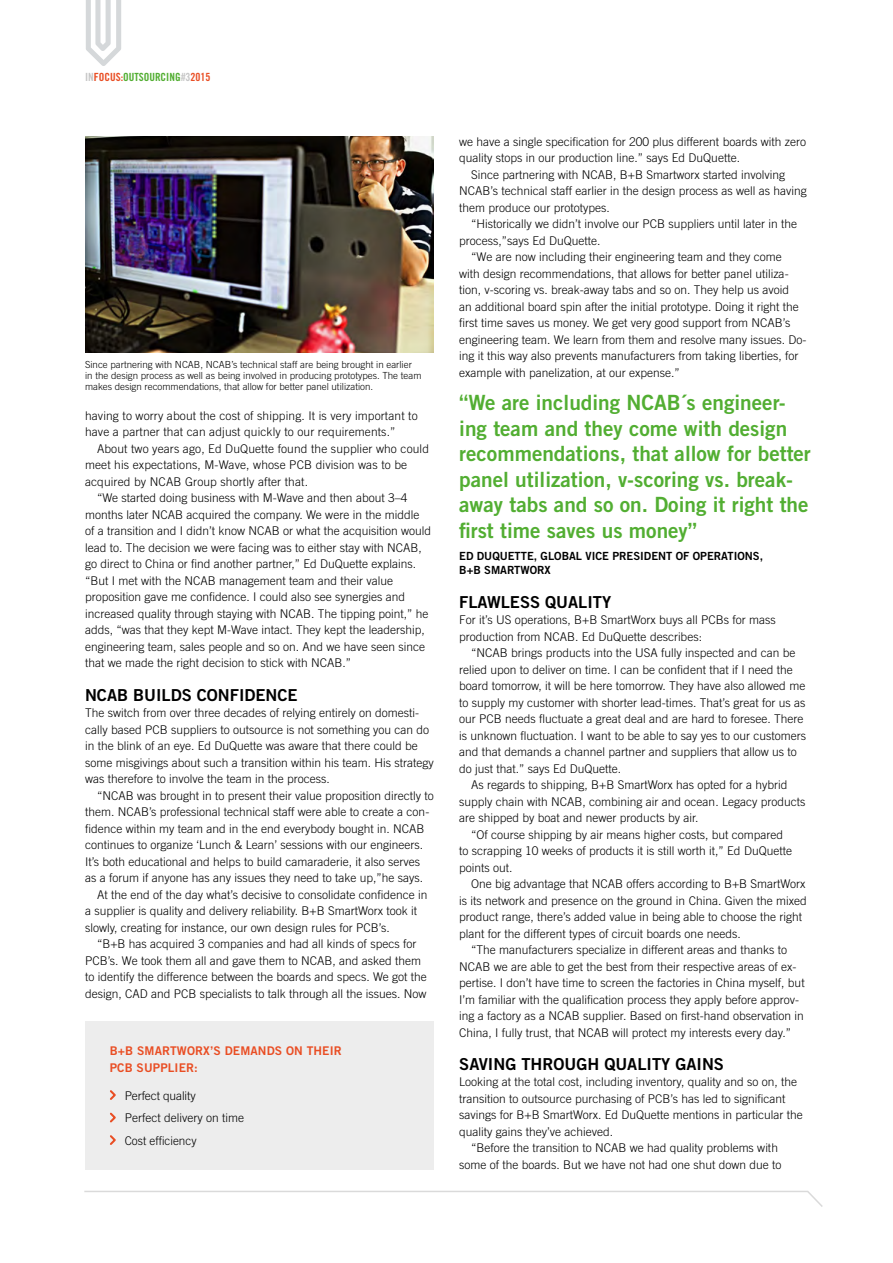
<style>
.page{position:relative;width:893px;height:1263px;background:#fff}
.page>*{position:absolute;margin:0;border:0;box-sizing:border-box;transform-origin:0 0}
.t1{font:21px/25.5px "Trade Gothic LT Bold Two";color:#52ae32}
.t2{font:16.5px "Trade Gothic LT Bold Two";color:#000}
.t3{font:300 12px/16.5px "Trade Gothic LT";color:#000}
.t4{font:12px/16.5px "Trade Gothic LT Bold Two";letter-spacing:.01em;color:#e94e24}
.t5{font:11.25px/13.5px "Trade Gothic LT Bold Two";color:#000}
.t6{font:11.25px "Trade Gothic LT Bold Cond Twenty";color:#52ae32}
.t7{font:300 9.75px/11.2px "Trade Gothic LT";color:#000}
.s1{color:#c6c6c6}
.s2{color:#e94e24}
</style>
<div class="page">
<svg style="left:86px;top:0;width:35px;height:66px"></svg>
<svg style="left:84px;top:1190px;width:739px;height:17px"></svg>
<img style="left:85px;top:136px;width:349px;height:217px">
<div style="left:85px;top:1020px;width:349px;height:149px;background:#ededed"></div>
<svg style="left:110px;top:1090px;width:6px;height:10px"></svg>
<svg style="left:110px;top:1112px;width:6px;height:11px"></svg>
<svg style="left:110px;top:1135px;width:6px;height:10px"></svg>
<p class="t6" style="left:85px;top:70px;width:127px"><span class="s1">IN</span><span class="s2">FOCUS:</span>OUTSOURCING<span class="s1">#3</span><span class="s2">2015</span></p>
<p class="t7" style="left:85px;top:358px;width:338px">Since partnering with NCAB, NCAB’s technical staff are being brought in earlier in the design process as well as being involved in producing prototypes. The team makes design recommendations, that allow for better panel utilization.</p>
<p class="t3" style="left:85px;top:407px;width:334px">having to worry about the cost of shipping. It is very important to have a partner that can adjust quickly to our requirements.”</p>
<p class="t3" style="left:97px;top:440px;width:333px">About two years ago, Ed DuQuette found the supplier who could</p>
<p class="t3" style="left:85px;top:457px;width:324px">meet his expectations, M-Wave, whose PCB division was to be</p>
<p class="t3" style="left:85px;top:473px;width:224px">acquired by NCAB Group shortly after that.</p>
<p class="t3" style="left:97px;top:490px;width:312px">“We started doing business with M-Wave and then about 3–4</p>
<p class="t3" style="left:85px;top:506px;width:336px">months later NCAB acquired the company. We were in the middle</p>
<p class="t3" style="left:85px;top:523px;width:348px">of a transition and I didn’t know NCAB or what the acquisition would</p>
<p class="t3" style="left:85px;top:539px;width:338px">lead to. The decision we were facing was to either stay with NCAB,</p>
<p class="t3" style="left:85px;top:556px;width:333px">go direct to China or find another partner,” Ed DuQuette explains.</p>
<p class="t3" style="left:85px;top:572px;width:310px">“But I met with the NCAB management team and their value</p>
<p class="t3" style="left:85px;top:589px;width:322px">proposition gave me confidence. I could also see synergies and</p>
<p class="t3" style="left:85px;top:605px;width:345px">increased quality through staying with NCAB. The tipping point,” he</p>
<p class="t3" style="left:85px;top:622px;width:341px">adds, “was that they kept M-Wave intact. They kept the leadership,</p>
<p class="t3" style="left:85px;top:638px;width:342px">engineering team, sales people and so on. And we have seen since</p>
<p class="t3" style="left:85px;top:655px;width:268px">that we made the right decision to stick with NCAB.”</p>
<h2 class="t2" style="left:85px;top:684px;width:214px">NCAB BUILDS CONFIDENCE</h2>
<p class="t3" style="left:85px;top:704px;width:350px">The switch from over three decades of relying entirely on domesti&shy;cally based PCB suppliers to outsource is not something you can do in the blink of an eye. Ed DuQuette was aware that there could be some misgivings about such a transition within his team. His strategy was therefore to involve the team in the process.</p>
<p class="t3" style="left:97px;top:787px;width:338px">“NCAB was brought in to present their value proposition directly to</p>
<p class="t3" style="left:85px;top:803px;width:346px">them. NCAB’s professional technical staff were able to create a con-</p>
<p class="t3" style="left:85px;top:820px;width:341px">fidence within my team and in the end everybody bought in. NCAB</p>
<p class="t3" style="left:85px;top:836px;width:340px">continues to organize ‘Lunch &amp; Learn’ sessions with our engineers.</p>
<p class="t3" style="left:85px;top:853px;width:336px">It’s both educational and helps to build camaraderie, it also serves</p>
<p class="t3" style="left:85px;top:869px;width:340px">as a forum if anyone has any issues they need to take up,”he says.</p>
<p class="t3" style="left:97px;top:886px;width:332px">At the end of the day what’s decisive to consolidate confidence in</p>
<p class="t3" style="left:85px;top:902px;width:334px">a supplier is quality and delivery reliability. B+B SmartWorx took it</p>
<p class="t3" style="left:85px;top:919px;width:306px">slowly, creating for instance, our own design rules for PCB’s.</p>
<p class="t3" style="left:97px;top:935px;width:321px">“B+B has acquired 3 companies and had all kinds of specs for</p>
<p class="t3" style="left:85px;top:952px;width:338px">PCB’s. We took them all and gave them to NCAB, and asked them</p>
<p class="t3" style="left:85px;top:968px;width:343px">to identify the difference between the boards and specs. We got the</p>
<p class="t3" style="left:85px;top:985px;width:343px">design, CAD and PCB specialists to talk through all the issues. Now</p>
<p class="t4" style="left:110px;top:1042px;width:234px">B+B SMARTWORX’S DEMANDS ON THEIR<br>PCB SUPPLIER:</p>
<p class="t3" style="left:125px;top:1084px;width:121px;line-height:22.5px">Perfect quality<br>Perfect delivery on time<br>Cost efficiency</p>
<p class="t3" style="left:459px;top:133px;width:348px">we have a single specification for 200 plus different boards with zero</p>
<p class="t3" style="left:459px;top:149px;width:282px">quality stops in our production line.” says Ed DuQuette.</p>
<p class="t3" style="left:471px;top:166px;width:315px">Since partnering with NCAB, B+B Smartworx started involving</p>
<p class="t3" style="left:459px;top:182px;width:349px">NCAB’s technical staff earlier in the design process as well as having</p>
<p class="t3" style="left:459px;top:199px;width:152px">them produce our prototypes.</p>
<p class="t3" style="left:471px;top:215px;width:328px">“Historically we didn’t involve our PCB suppliers until later in the</p>
<p class="t3" style="left:459px;top:232px;width:143px">process,”says Ed DuQuette.</p>
<p class="t3" style="left:471px;top:248px;width:312px">“We are now including their engineering team and they come</p>
<p class="t3" style="left:459px;top:265px;width:331px">with design recommendations, that allows for better panel utiliza-</p>
<p class="t3" style="left:459px;top:281px;width:332px">tion, v-scoring vs. break-away tabs and so on. They help us avoid</p>
<p class="t3" style="left:459px;top:298px;width:341px">an additional board spin after the initial prototype. Doing it right the</p>
<p class="t3" style="left:459px;top:314px;width:333px">first time saves us money. We get very good support from NCAB’s</p>
<p class="t3" style="left:459px;top:331px;width:349px">engineering team. We learn from them and resolve many issues. Do-</p>
<p class="t3" style="left:459px;top:347px;width:341px">ing it this way also prevents manufacturers from taking liberties, for</p>
<p class="t3" style="left:459px;top:364px;width:222px">example with panelization, at our expense.”</p>
<h1 class="t1" style="left:459px;top:390px;width:353px">“We are including NCAB´s engineer&shy;ing team and they come with design recommendations, that allow for better panel utilization, v-scoring vs. break&shy;away tabs and so on. Doing it right the first time saves us money”</h1>
<p class="t5" style="left:459px;top:549px;width:305px">ED DUQUETTE, GLOBAL VICE PRESIDENT OF OPERATIONS,<br>B+B SMARTWORX</p>
<h2 class="t2" style="left:459px;top:591px;width:154px">FLAWLESS QUALITY</h2>
<p class="t3" style="left:459px;top:611px;width:318px">For it’s US operations, B+B SmartWorx buys all PCBs for mass production from NCAB. Ed DuQuette describes:</p>
<p class="t3" style="left:471px;top:644px;width:326px">“NCAB brings products into the USA fully inspected and can be</p>
<p class="t3" style="left:459px;top:661px;width:335px">relied upon to deliver on time. I can be confident that if I need the</p>
<p class="t3" style="left:459px;top:677px;width:348px">board tomorrow, it will be here tomorrow. They have also allowed me</p>
<p class="t3" style="left:459px;top:694px;width:348px">to supply my customer with shorter lead-times. That’s great for us as</p>
<p class="t3" style="left:459px;top:710px;width:346px">our PCB needs fluctuate a great deal and are hard to foresee. There</p>
<p class="t3" style="left:459px;top:727px;width:348px">is unknown fluctuation. I want to be able to say yes to our customers</p>
<p class="t3" style="left:459px;top:743px;width:339px">and that demands a channel partner and suppliers that allow us to</p>
<p class="t3" style="left:459px;top:760px;width:164px">do just that.” says Ed DuQuette.</p>
<p class="t3" style="left:471px;top:776px;width:318px">As regards to shipping, B+B SmartWorx has opted for a hybrid</p>
<p class="t3" style="left:459px;top:793px;width:348px">supply chain with NCAB, combining air and ocean. Legacy products</p>
<p class="t3" style="left:459px;top:809px;width:241px">are shipped by boat and newer products by air.</p>
<p class="t3" style="left:471px;top:826px;width:314px">“Of course shipping by air means higher costs, but compared</p>
<p class="t3" style="left:459px;top:842px;width:334px">to scrapping 10 weeks of products it is still worth it,” Ed DuQuette</p>
<p class="t3" style="left:459px;top:859px;width:55px">points out.</p>
<p class="t3" style="left:471px;top:875px;width:336px">One big advantage that NCAB offers according to B+B SmartWorx</p>
<p class="t3" style="left:459px;top:892px;width:349px">is its network and presence on the ground in China. Given the mixed</p>
<p class="t3" style="left:459px;top:908px;width:344px">product range, there’s added value in being able to choose the right</p>
<p class="t3" style="left:459px;top:925px;width:283px">plant for the different types of circuit boards one needs.</p>
<p class="t3" style="left:471px;top:941px;width:318px">“The manufacturers specialize in different areas and thanks to</p>
<p class="t3" style="left:459px;top:958px;width:339px">NCAB we are able to get the best from their respective areas of ex-</p>
<p class="t3" style="left:459px;top:974px;width:347px">pertise. I don’t have time to screen the factories in China myself, but</p>
<p class="t3" style="left:459px;top:991px;width:342px">I’m familiar with the qualification process they apply before approv-</p>
<p class="t3" style="left:459px;top:1007px;width:346px">ing a factory as a NCAB supplier. Based on first-hand observation in</p>
<p class="t3" style="left:459px;top:1024px;width:333px">China, I fully trust, that NCAB will protect my interests every day.”</p>
<h2 class="t2" style="left:459px;top:1053px;width:266px">SAVING THROUGH QUALITY GAINS</h2>
<p class="t3" style="left:459px;top:1073px;width:339px">Looking at the total cost, including inventory, quality and so on, the</p>
<p class="t3" style="left:459px;top:1090px;width:328px">transition to outsource purchasing of PCB’s has led to significant</p>
<p class="t3" style="left:459px;top:1106px;width:345px">savings for B+B SmartWorx. Ed DuQuette mentions in particular the</p>
<p class="t3" style="left:459px;top:1123px;width:156px">quality gains they’ve achieved.</p>
<p class="t3" style="left:471px;top:1139px;width:308px">“Before the transition to NCAB we had quality problems with</p>
<p class="t3" style="left:459px;top:1156px;width:324px">some of the boards. But we have not had one shut down due to</p>
</div>
